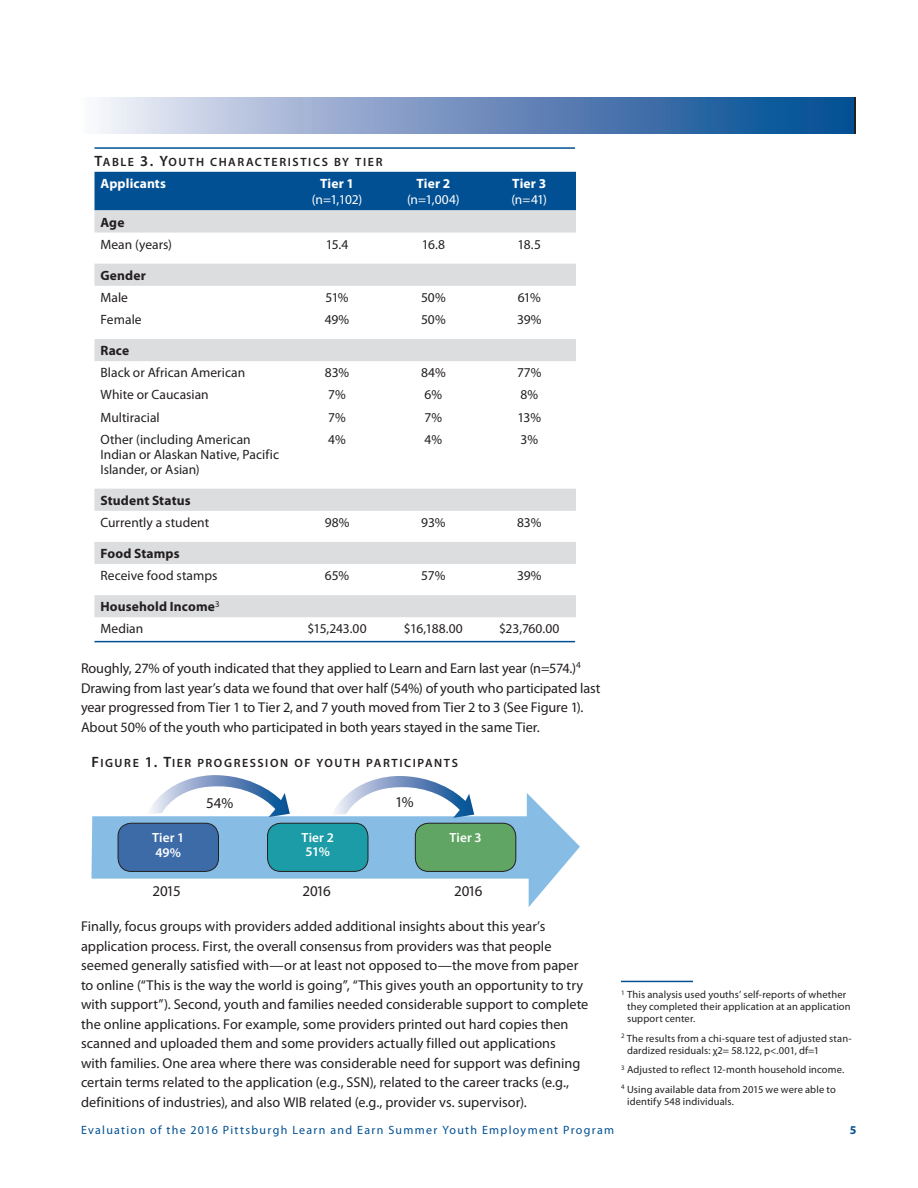
<style>
.page{position:relative;width:918px;height:1188px;background:#fff}
.page>*{position:absolute;margin:0;border:0;box-sizing:border-box;transform-origin:0 0}
.Body_text_-_Myriad_1{font:15px "Myriad Pro";letter-spacing:-.07em;color:#231f20}
.Body_text_-_Myriad_9{font:14.25px/19.5px "Myriad Pro";color:#231f20}
.Body_text_-_Myriad_1-2{font:13.5px/15px "Myriad Pro";color:#231f20}
.Body_text_-_Myriad_1-3{font:700 13.5px "Myriad Pro";letter-spacing:.01em;color:#231f20}
.Body_text_-_Myriad_1-4{font:13.5px/16.5px "Myriad Pro";letter-spacing:-.02em;color:#fff;text-align:center}
.Body_text_-_Myriad_1-5{font:700 13.5px "Myriad Pro";letter-spacing:.01em;color:#fff}
.Body_text_-_Myriad_1-6{font:600 13.35px "Myriad Pro";letter-spacing:.01em;color:#fff}
.Figure_Table_ID{font:12px "Myriad Pro Semibold SC800";letter-spacing:.13em;color:#231f20}
.t1{font:12px "Myriad Pro";letter-spacing:.105em;color:#005093}
.t2{font:700 12px "Myriad Pro";color:#005093}
.Footnote{font:10.5px/12px "Myriad Pro";letter-spacing:.01em;color:#231f20}
.s1{font-size:15px}
.s2{font-weight:700}
</style>
<div class="page">
<hr style="left:621px;top:981px;width:72px;height:1px;background:#005093">
<div style="left:94px;top:172px;width:482px;height:38px;background:#005093"></div>
<svg style="left:94px;top:210px;width:482px;height:407px"></svg>
<hr style="left:94px;top:147px;width:481px;height:2px;background:#005093">
<hr style="left:94px;top:641px;width:481px;height:1px;background:#005093">
<svg style="left:92px;top:793px;width:488px;height:114px"></svg>
<div style="left:118px;top:823px;width:100px;height:48px;background:#3d6ba7;border-radius:13px"></div>
<div style="left:118px;top:823px;width:101px;height:49px;border:1px solid #231f20;border-radius:13px"></div>
<div style="left:268px;top:823px;width:100px;height:48px;background:#1c9ca6;border-radius:13px"></div>
<div style="left:267px;top:823px;width:101px;height:49px;border:1px solid #231f20;border-radius:13px"></div>
<div style="left:415px;top:823px;width:101px;height:48px;background:#60a564;border-radius:13px"></div>
<div style="left:415px;top:823px;width:101px;height:49px;border:1px solid #231f20;border-radius:13px"></div>
<svg style="left:147px;top:775px;width:143px;height:42px"></svg>
<svg style="left:331px;top:776px;width:143px;height:42px"></svg>
<svg style="left:100px;top:97px;width:756px;height:37px;background:#7294c0"></svg>
<p class="Figure_Table_ID" style="left:94px;top:154px;width:289px"><span class="s1">T</span>ABLE <span class="s1">3. Y</span>OUTH CHARACTERISTICS BY TIER</p>
<p class="Body_text_-_Myriad_1-5" style="left:100px;top:175px;width:67px">Applicants</p>
<p class="Body_text_-_Myriad_1-4" style="left:312px;top:175px;width:52px"><span class="s2">Tier 1 </span>(n=1,102)</p>
<p class="Body_text_-_Myriad_1-4" style="left:407px;top:175px;width:54px"><span class="s2">Tier 2 </span>(n=1,004)</p>
<p class="Body_text_-_Myriad_1-4" style="left:511px;top:175px;width:37px;text-align:left"><span class="s2">Tier 3 </span>(n=41)</p>
<p class="Body_text_-_Myriad_1-3" style="left:100px;top:213px;width:25px">Age</p>
<p class="Body_text_-_Myriad_1-2" style="left:100px;top:236px;width:73px">Mean (years)</p>
<p class="Body_text_-_Myriad_1-2" style="left:326px;top:236px;width:24px">15.4</p>
<p class="Body_text_-_Myriad_1-2" style="left:422px;top:236px;width:25px">16.8</p>
<p class="Body_text_-_Myriad_1-2" style="left:518px;top:236px;width:25px">18.5</p>
<p class="Body_text_-_Myriad_1-3" style="left:100px;top:266px;width:47px">Gender</p>
<p class="Body_text_-_Myriad_1-2" style="left:100px;top:290px;width:29px">Male</p>
<p class="Body_text_-_Myriad_1-2" style="left:325px;top:290px;width:25px">51%</p>
<p class="Body_text_-_Myriad_1-2" style="left:421px;top:290px;width:26px">50%</p>
<p class="Body_text_-_Myriad_1-2" style="left:518px;top:290px;width:25px">61%</p>
<p class="Body_text_-_Myriad_1-2" style="left:100px;top:312px;width:43px">Female</p>
<p class="Body_text_-_Myriad_1-2" style="left:325px;top:312px;width:26px">49%</p>
<p class="Body_text_-_Myriad_1-2" style="left:421px;top:312px;width:26px">50%</p>
<p class="Body_text_-_Myriad_1-2" style="left:517px;top:312px;width:26px">39%</p>
<p class="Body_text_-_Myriad_1-3" style="left:100px;top:342px;width:30px">Race</p>
<p class="Body_text_-_Myriad_1-2" style="left:100px;top:365px;width:146px">Black or African American</p>
<p class="Body_text_-_Myriad_1-2" style="left:325px;top:365px;width:26px">83%</p>
<p class="Body_text_-_Myriad_1-2" style="left:421px;top:365px;width:26px">84%</p>
<p class="Body_text_-_Myriad_1-2" style="left:517px;top:365px;width:26px">77%</p>
<p class="Body_text_-_Myriad_1-2" style="left:100px;top:387px;width:110px">White or Caucasian</p>
<p class="Body_text_-_Myriad_1-2" style="left:328px;top:387px;width:19px">7%</p>
<p class="Body_text_-_Myriad_1-2" style="left:425px;top:387px;width:19px">6%</p>
<p class="Body_text_-_Myriad_1-2" style="left:520px;top:387px;width:19px">8%</p>
<p class="Body_text_-_Myriad_1-2" style="left:100px;top:409px;width:61px">Multiracial</p>
<p class="Body_text_-_Myriad_1-2" style="left:328px;top:409px;width:19px">7%</p>
<p class="Body_text_-_Myriad_1-2" style="left:425px;top:409px;width:19px">7%</p>
<p class="Body_text_-_Myriad_1-2" style="left:518px;top:409px;width:25px">13%</p>
<p class="Body_text_-_Myriad_1-2" style="left:100px;top:431px;width:180px">Other (including American<br>Indian or Alaskan Native, Pacific<br>Islander, or Asian)</p>
<p class="Body_text_-_Myriad_1-2" style="left:328px;top:431px;width:19px">4%</p>
<p class="Body_text_-_Myriad_1-2" style="left:425px;top:431px;width:19px">4%</p>
<p class="Body_text_-_Myriad_1-2" style="left:521px;top:431px;width:19px">3%</p>
<p class="Body_text_-_Myriad_1-3" style="left:100px;top:491px;width:92px">Student Status</p>
<p class="Body_text_-_Myriad_1-2" style="left:100px;top:515px;width:110px">Currently a student</p>
<p class="Body_text_-_Myriad_1-2" style="left:325px;top:515px;width:26px">98%</p>
<p class="Body_text_-_Myriad_1-2" style="left:421px;top:515px;width:26px">93%</p>
<p class="Body_text_-_Myriad_1-2" style="left:517px;top:515px;width:26px">83%</p>
<p class="Body_text_-_Myriad_1-3" style="left:100px;top:545px;width:81px">Food Stamps</p>
<p class="Body_text_-_Myriad_1-2" style="left:100px;top:568px;width:119px">Receive food stamps</p>
<p class="Body_text_-_Myriad_1-2" style="left:325px;top:568px;width:26px">65%</p>
<p class="Body_text_-_Myriad_1-2" style="left:421px;top:568px;width:26px">57%</p>
<p class="Body_text_-_Myriad_1-2" style="left:517px;top:568px;width:26px">39%</p>
<p class="Body_text_-_Myriad_1-3" style="left:100px;top:598px;width:121px">Household Income<sup>3</sup></p>
<p class="Body_text_-_Myriad_1-2" style="left:100px;top:621px;width:44px">Median</p>
<p class="Body_text_-_Myriad_1-2" style="left:307px;top:621px;width:61px">$15,243.00</p>
<p class="Body_text_-_Myriad_1-2" style="left:404px;top:621px;width:61px">$16,188.00</p>
<p class="Body_text_-_Myriad_1-2" style="left:499px;top:621px;width:62px">$23,760.00</p>
<p class="Body_text_-_Myriad_9" style="left:81px;top:658px;width:521px">Roughly, 27% of youth indicated that they applied to Learn and Earn last year (n=574.)<sup>4<br></sup>Drawing from last year’s data we found that over half (54%) of youth who participated last year progressed from Tier 1 to Tier 2, and 7 youth moved from Tier 2 to 3 (See Figure 1).<br>About 50% of the youth who participated in both years stayed in the same Tier.</p>
<p class="Figure_Table_ID" style="left:92px;top:755px;width:159px"><span class="s1">F</span>IGURE <span class="s1">1. T</span>IER PROGRESS</p>
<p class="Figure_Table_ID" style="left:265px;top:755px;width:193px">ION OF YOUTH PARTICIPANTS</p>
<p class="Body_text_-_Myriad_1" style="left:206px;top:794px;width:29px">54%</p>
<p class="Body_text_-_Myriad_1" style="left:395px;top:793px;width:20px">1%</p>
<p class="Body_text_-_Myriad_1-6" style="left:152px;top:829px;width:34px">Tier 1</p>
<p class="Body_text_-_Myriad_1-6" style="left:155px;top:844px;width:27px">49%</p>
<p class="Body_text_-_Myriad_1-6" style="left:302px;top:829px;width:34px">Tier 2</p>
<p class="Body_text_-_Myriad_1-6" style="left:306px;top:843px;width:26px">51%</p>
<p class="Body_text_-_Myriad_1-6" style="left:449px;top:829px;width:34px">Tier 3</p>
<p class="Body_text_-_Myriad_1" style="left:153px;top:882px;width:30px">2015</p>
<p class="Body_text_-_Myriad_1" style="left:303px;top:882px;width:30px">2016</p>
<p class="Body_text_-_Myriad_1" style="left:454px;top:882px;width:30px">2016</p>
<p class="Body_text_-_Myriad_9" style="left:81px;top:916px;width:509px">Finally, focus groups with providers added additional insights about this year’s application process. First, the overall consensus from providers was that people seemed generally satisfied with—or at least not opposed to—the move from paper to online (“This is the way the world is going”, “This gives youth an opportunity to try with support”). Second, youth and families needed considerable support to complete the online applications. For example, some providers printed out hard copies then scanned and uploaded them and some providers actually filled out applications<br>with families. One area where there was considerable need for support was defining certain terms related to the application (e.g., SSN), related to the career tracks (e.g., definitions of industries), and also WIB related (e.g., provider vs. supervisor).</p>
<p class="Footnote" style="left:627px;top:989px;width:225px;text-indent:-6px"><sup>1</sup> This analysis used youths’ self-reports of whether they completed their application at an application support center.</p>
<p class="Footnote" style="left:627px;top:1032px;width:226px;text-indent:-6px"><sup>2</sup> The results from a chi-square test of adjusted stan&shy;dardized residuals: χ2= 58.122, p&lt;.001, df=1</p>
<p class="Footnote" style="left:621px;top:1064px;width:225px"><sup>3</sup> Adjusted to reflect 12-month household income.</p>
<p class="Footnote" style="left:627px;top:1083px;width:210px;text-indent:-6px"><sup>4</sup> Using available data from 2015 we were able to identify 548 individuals.</p>
<p class="t1" style="left:81px;top:1123px;width:535px">Evaluation of the 2016 Pittsburgh Learn and Earn Summer Youth Employment Program</p>
<p class="t2" style="left:850px;top:1122px;width:8px">5</p>
</div>
